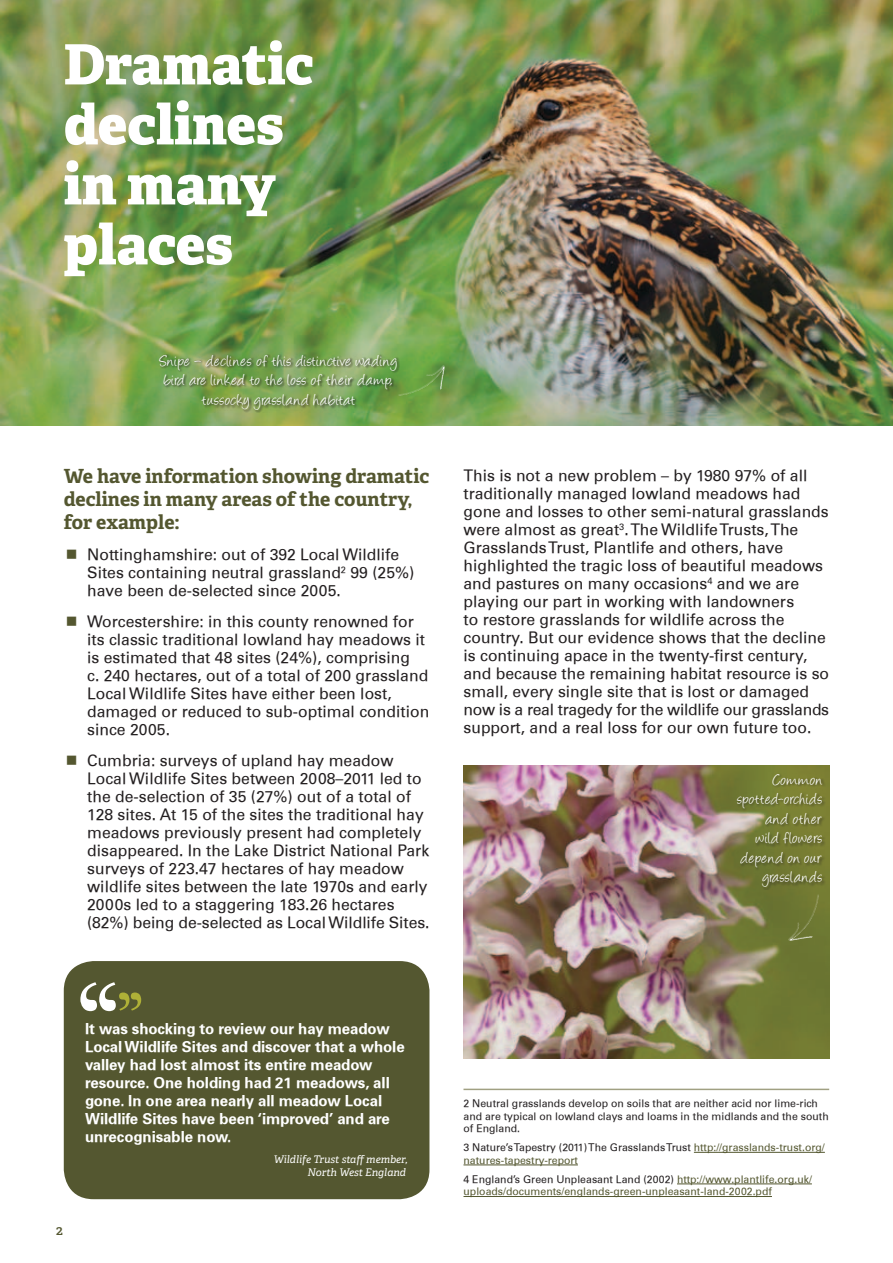
<style>
.page{position:relative;width:893px;height:1263px;background:#fff}
.page>*{position:absolute;margin:0;border:0;box-sizing:border-box;transform-origin:0 0}
.t1{font:108px "Sabon";color:#fff}
.t2{font:800 55.5px/60px "Adelle";letter-spacing:-.005em;color:#fff}
.t3{font:700 19.5px/23.4px "Adelle";color:#545730}
.t4{font:18px/19.5px "Angelina";letter-spacing:.04em;color:#fff;text-align:center}
.t5{font:15.75px/18px "Univers";color:#231f20}
.t6{font:700 15px/18px "Univers";letter-spacing:-.005em;color:#fff}
.t7{font:600 13.5px "Adelle";color:#545730}
.t8{font:10.5px/12.6px "Univers";color:#545730}
.t9{font:10.5px/12.6px "Univers";color:#231f20}
.t10{font:italic 10.5px/12.6px "Adelle";color:#fff;text-align:right}
.s1{color:#545730}
.s2{color:#231f20}
</style>
<div class="page">
<img style="left:0;top:0;width:893px;height:425px">
<div style="left:64px;top:961px;width:365px;height:238px;background:#545730;border-radius:30px"></div>
<div style="left:159px;top:354px;width:241px;height:59px;background:#231f20;opacity:.85"></div>
<svg style="left:398px;top:363px;width:47px;height:33px;background:#6ca146"></svg>
<hr style="left:694px;top:1152px;width:131px;height:1px;background:#545730">
<hr style="left:463px;top:1165px;width:115px;height:1px;background:#545730">
<hr style="left:677px;top:1183px;width:135px;height:1px;background:#545730">
<hr style="left:463px;top:1196px;width:309px;height:1px;background:#545730">
<hr style="left:463px;top:1089px;width:366px;height:1px;background:#a0a082">
<img style="left:463px;top:765px;width:366px;height:294px">
<div style="left:737px;top:773px;width:89px;height:117px;background:#231f20;opacity:.55"></div>
<svg style="left:786px;top:894px;width:34px;height:47px;background:#707a37"></svg>
<h2 class="t2" style="left:64px;top:32px;width:252px">Dramatic declines in many places</h2>
<p class="t4" style="left:160px;top:353px;width:239px">Snipe – declines of this distinctive wading bird are linked to the loss of their damp, tussocky grassland habitat</p>
<p class="t3" style="left:64px;top:463px;width:367px">We have information showing dramatic declines in many areas of the country, for example:</p>
<p class="t5" style="left:87px;top:545px;width:329px;text-indent:-21px"><span class="s1">■</span> Nottinghamshire: out of 392 Local Wildlife<br>Sites containing neutral grassland<sup>2</sup> 99 (25%) have been de-selected since 2005.</p>
<p class="t5" style="left:87px;top:612px;width:344px;text-indent:-21px"><span class="s1">■</span> Worcestershire: in this county renowned for its classic traditional lowland hay meadows it is estimated that 48 sites (24%), comprising<br>c. 240 hectares, out of a total of 200 grassland Local Wildlife Sites have either been lost, damaged or reduced to sub-optimal condition since 2005.</p>
<p class="t5" style="left:87px;top:751px;width:344px;text-indent:-21px"><span class="s1">■</span> Cumbria: surveys of upland hay meadow Local Wildlife Sites between 2008–2011 led to the de-selection of 35 (27%) out of a total of 128 sites. At 15 of the sites the traditional hay meadows previously present had completely disappeared. In the Lake District National Park surveys of 223.47 hectares of hay meadow wildlife sites between the late 1970s and early 2000s led to a staggering 183.26 hectares (82%) being de-selected as Local Wildlife Sites.</p>
<h1 class="t1" style="left:74px;top:956px;width:73px">‘‘<sup>’’</sup></h1>
<p class="t7" style="left:56px;top:1220px;width:8px">2</p>
<p class="t6" style="left:85px;top:1019px;width:321px">It was shocking to review our hay meadow Local Wildlife Sites and discover that a whole valley had lost almost its entire meadow resource. One holding had 21 meadows, all gone. In one area nearly all meadow Local Wildlife Sites have been ‘improved’ and are unrecognisable now.</p>
<p class="t10" style="left:274px;top:1152px;width:135px">Wildlife Trust staff member,<br>North West England</p>
<p class="t5" style="left:463px;top:467px;width:367px">This is not a new problem – by 1980 97% of all traditionally managed lowland meadows had gone and losses to other semi-natural grasslands were almost as great<sup>3</sup>. The Wildlife Trusts, The Grasslands Trust, Plantlife and others, have highlighted the tragic loss of beautiful meadows and pastures on many occasions<sup>4</sup> and we are playing our part in working with landowners<br>to restore grasslands for wildlife across the country. But our evidence shows that the decline is continuing apace in the twenty-first century, and because the remaining habitat resource is so small, every single site that is lost or damaged now is a real tragedy for the wildlife our grasslands support, and a real loss for our own future too.</p>
<p class="t4" style="left:737px;top:771px;width:87px;text-align:right">Common spotted-orchids and other<br>wild flowers depend on our grasslands</p>
<p class="t9" style="left:463px;top:1097px;width:367px">2 Neutral grasslands develop on soils that are neither acid nor lime-rich and are typical on lowland clays and loams in the midlands and the south of England.</p>
<p class="t8" style="left:463px;top:1141px;width:363px"><span class="s2">3 Nature’s Tapestry (2011) The Grasslands Trust</span> http://grasslands-trust.org/ natures-tapestry-report</p>
<p class="t8" style="left:463px;top:1173px;width:350px"><span class="s2">4 England’s Green Unpleasant Land (2002)</span> http://www.plantlife.org.uk/ uploads/documents/englands-green-unpleasant-land-2002.pdf</p>
</div>
